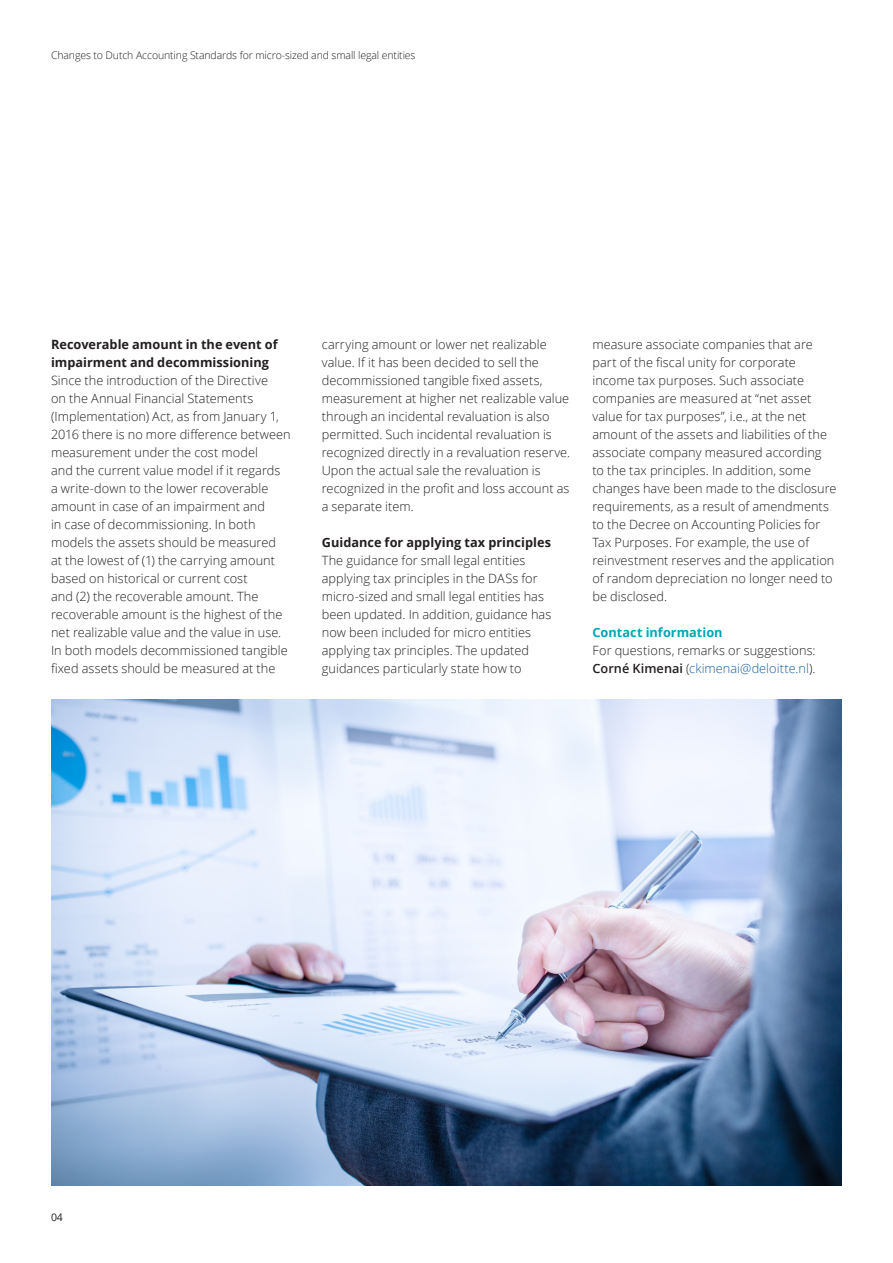
<style>
.page{position:relative;width:893px;height:1263px;background:#fff}
.page>*{position:absolute;margin:0;border:0;box-sizing:border-box;transform-origin:0 0}
.t1{font:300 12.75px/18px "Open Sans";letter-spacing:.005em;color:#231f20}
.Subhead_B__8_5_12pt{font:700 12.75px/18px "Open Sans";color:#231f20}
.Subhead_A__8_5_12pt{font:700 12.75px "Open Sans";color:#00a6b9}
.t2{font:300 10.5px "Open Sans";letter-spacing:-.01em;color:#231f20}
.t3{font:10.5px "Open Sans";color:#231f20}
.s1{font-weight:600}
.s2{color:#175d9e}
</style>
<div class="page">
<img style="left:51px;top:699px;width:791px;height:486px">
<p class="t2" style="left:51px;top:48px;width:366px">Changes to Dutch Accounting Standards for micro-sized and small legal entities</p>
<p class="Subhead_B__8_5_12pt" style="left:51px;top:335px;width:228px">Recoverable amount in the event of impairment and decommissioning</p>
<p class="t1" style="left:51px;top:371px;width:241px">Since the introduction of the Directive<br>on the Annual Financial Statements (Implementation) Act, as from January 1, 2016 there is no more difference between measurement under the cost model<br>and the current value model if it regards<br>a write-down to the lower recoverable amount in case of an impairment and<br>in case of decommissioning. In both models the assets should be measured<br>at the lowest of (1) the carrying amount based on historical or current cost<br>and (2) the recoverable amount. The recoverable amount is the highest of the net realizable value and the value in use.<br>In both models decommissioned tangible fixed assets should be measured at the</p>
<p class="t1" style="left:322px;top:335px;width:250px">carrying amount or lower net realizable value. If it has been decided to sell the decommissioned tangible fixed assets, measurement at higher net realizable value through an incidental revaluation is also permitted. Such incidental revaluation is recognized directly in a revaluation reserve.<br>Upon the actual sale the revaluation is recognized in the profit and loss account as a separate item.</p>
<p class="Subhead_B__8_5_12pt" style="left:322px;top:533px;width:231px">Guidance for applying tax principles</p>
<p class="t1" style="left:322px;top:551px;width:231px">The guidance for small legal entities applying tax principles in the DASs for micro-sized and small legal entities has been updated. In addition, guidance has now been included for micro entities applying tax principles. The updated guidances particularly state how to</p>
<p class="t1" style="left:592px;top:335px;width:246px">measure associate companies that are part of the fiscal unity for corporate income tax purposes. Such associate companies are measured at “net asset value for tax purposes”, i.e., at the net amount of the assets and liabilities of the associate company measured according<br>to the tax principles. In addition, some changes have been made to the disclosure requirements, as a result of amendments to the Decree on Accounting Policies for Tax Purposes. For example, the use of reinvestment reserves and the application of random depreciation no longer need to be disclosed.</p>
<p class="Subhead_A__8_5_12pt" style="left:592px;top:623px;width:132px">Contact information</p>
<p class="t1" style="left:592px;top:641px;width:225px">For questions, remarks or suggestions:<br><span class="s1">Corné Kimenai</span> (<span class="s2">ckimenai@deloitte.nl</span>).</p>
<p class="t3" style="left:51px;top:1210px;width:13px">04</p>
</div>
